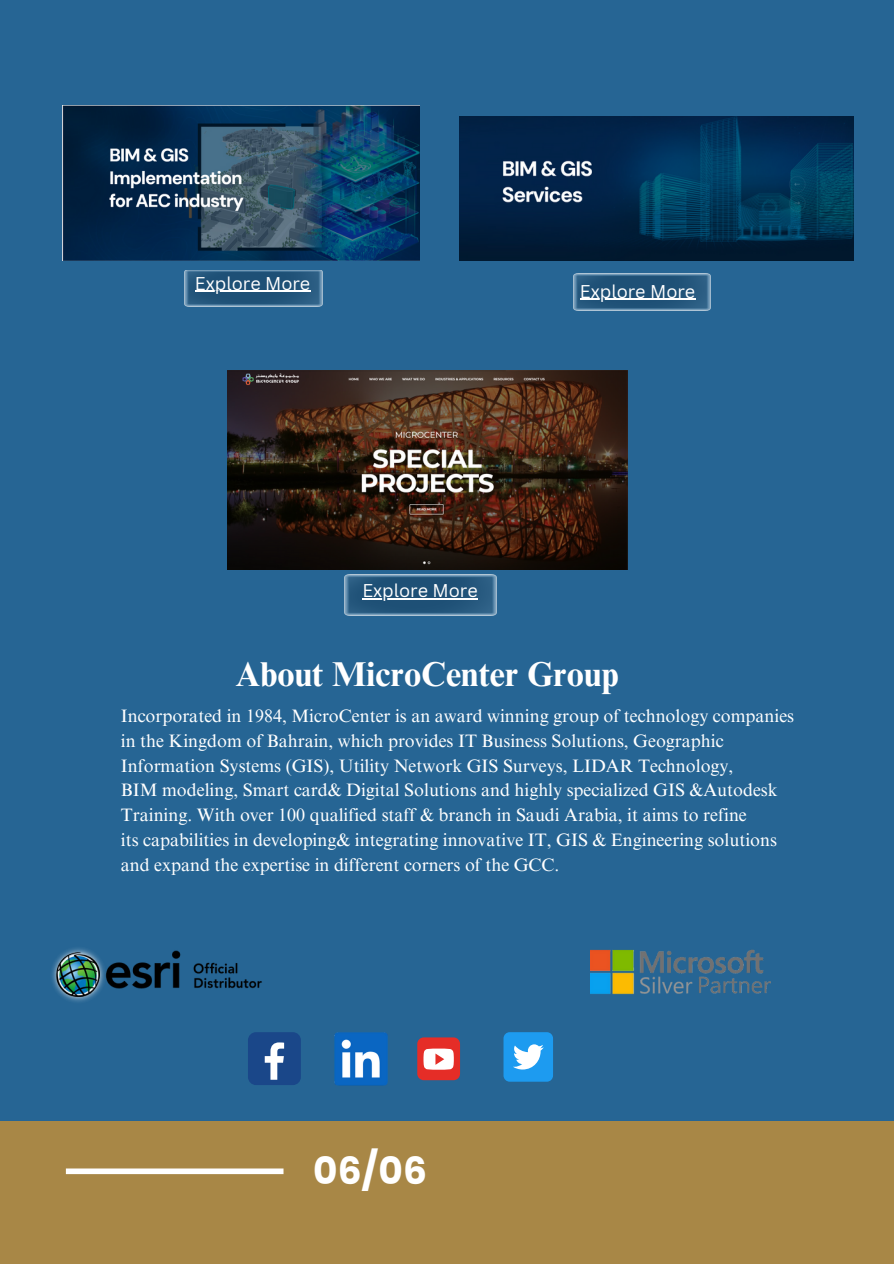
<style>
.page{position:relative;width:894px;height:1264px;background:#fff}
.page>*{position:absolute;margin:0;border:0;box-sizing:border-box;transform-origin:0 0}
.t1{font:700 37.5px "Poppins";color:#fff}
.t2{font:700 34.5px "Times NRMT Pro";color:#fff}
.t3{font:18px/24.8px "Times NRMT Pro";color:#fff}
.t4{font:18px "Canva Sans";color:#fff}
</style>
<div class="page">
<div style="left:0;top:0;width:893px;height:1263px;background:#266594"></div>
<img style="left:63px;top:105px;width:356px;height:156px">
<img style="left:459px;top:116px;width:394px;height:144px">
<img style="left:227px;top:370px;width:400px;height:199px">
<img style="left:590px;top:949px;width:180px;height:46px">
<div style="left:248px;top:1032px;width:53px;height:53px;background:#1a4789;border-radius:8px"></div>
<svg style="left:265px;top:1042px;width:19px;height:37px"></svg>
<img style="left:335px;top:1032px;width:52px;height:53px">
<div style="left:417px;top:1037px;width:43px;height:43px;background:#e52d27;border-radius:6px"></div>
<svg style="left:423px;top:1048px;width:30px;height:21px"></svg>
<div style="left:503px;top:1032px;width:50px;height:49px;background:#1d9bf0;border-radius:6px"></div>
<svg style="left:513px;top:1044px;width:30px;height:25px"></svg>
<img style="left:52px;top:948px;width:210px;height:54px">
<div style="left:0;top:1120px;width:893px;height:143px;background:#a88746"></div>
<div style="left:66px;top:1168px;width:217px;height:6px;background:#fff"></div>
<img style="left:184px;top:270px;width:138px;height:36px">
<img style="left:573px;top:274px;width:137px;height:37px">
<img style="left:344px;top:574px;width:152px;height:42px">
<hr style="left:195px;top:291px;width:115px;height:1px;background:#fff">
<hr style="left:579px;top:299px;width:116px;height:1px;background:#fff">
<hr style="left:362px;top:598px;width:115px;height:1px;background:#fff">
<p class="t4" style="left:195px;top:270px;width:117px">Explore More</p>
<p class="t4" style="left:579px;top:278px;width:117px">Explore More</p>
<p class="t4" style="left:362px;top:578px;width:117px">Explore More</p>
<h2 class="t2" style="left:235px;top:661px;width:384px">About MicroCenter Group</h2>
<p class="t3" style="left:121px;top:706px;width:674px">Incorporated in 1984, MicroCenter is an award winning group of technology companies in the Kingdom of Bahrain, which provides IT Business Solutions, Geographic Information Systems (GIS), Utility Network GIS Surveys, LIDAR Technology,<br>BIM modeling, Smart card&amp; Digital Solutions and highly specialized GIS &amp;Autodesk Training. With over 100 qualified staff &amp; branch in Saudi Arabia, it aims to refine<br>its capabilities in developing&amp; integrating innovative IT, GIS &amp; Engineering solutions and expand the expertise in different corners of the GCC.</p>
<h1 class="t1" style="left:313px;top:1144px;width:115px">06/06</h1>
</div>
